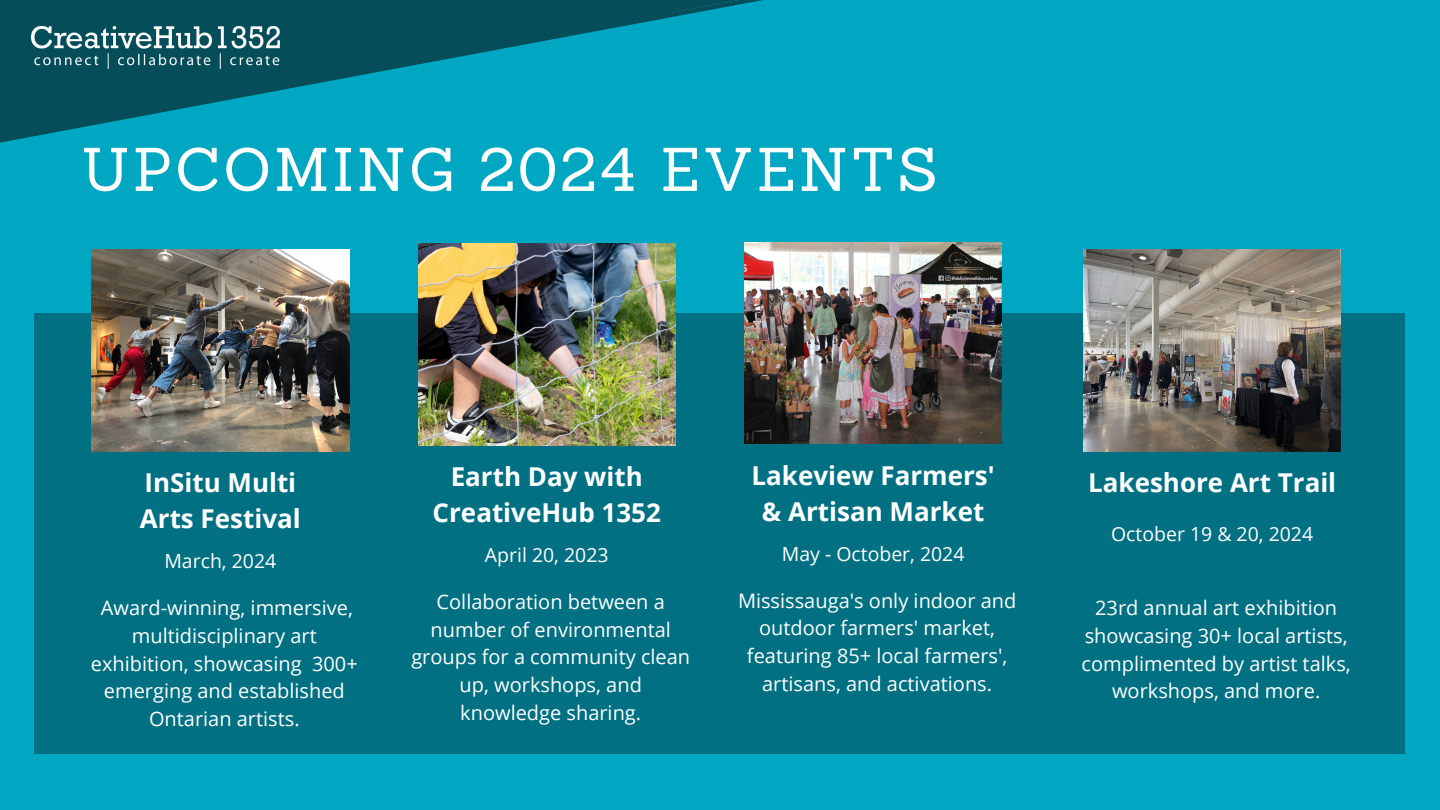
<style>
.page{position:relative;width:1440px;height:810px;background:#00a7c2}
.page>*{position:absolute;margin:0;border:0;box-sizing:border-box;transform-origin:0 0}
.t1{font:60px "Sanchez";letter-spacing:.05em;color:#fff}
.t2{font:700 26px/36px "Open Sans";color:#fff;text-align:center}
.t3{font:20px/27.8px "Open Sans";color:#fff;text-align:center}
.t4{font:19.5px "Open Sans";color:#fff}
</style>
<div class="page">
<div style="left:34px;top:313px;width:1371px;height:440px;background:#007082"></div>
<svg style="left:0;top:0;width:763px;height:143px"></svg>
<img style="left:92px;top:250px;width:257px;height:201px">
<img style="left:745px;top:242px;width:257px;height:202px">
<img style="left:1084px;top:250px;width:257px;height:201px">
<img style="left:418px;top:243px;width:258px;height:202px">
<p class="t1" style="left:81px;top:131px;width:858px">UPCOMING 2024 EVENTS</p>
<p class="t2" style="left:140px;top:464px;width:162px;text-align:left">InSitu Multi<br>Arts Festival</p>
<h1 class="t4" style="left:164px;top:548px;width:113px">March, 2024</h1>
<h2 class="t3" style="left:91px;top:594px;width:268px">Award-winning, immersive, multidisciplinary art exhibition, showcasing 300+ emerging and established<br>Ontarian artists.</h2>
<h2 class="t2" style="left:433px;top:458px;width:230px">Earth Day with<br>CreativeHub 1352</h2>
<p class="t4" style="left:485px;top:541px;width:125px">April 20, 2023</p>
<p class="t3" style="left:411px;top:587px;width:280px">Collaboration between a number of environmental groups for a community clean up, workshops, and knowledge sharing.</p>
<h2 class="t2" style="left:752px;top:457px;width:245px">Lakeview Farmers' &amp; Artisan Market</h2>
<p class="t4" style="left:782px;top:540px;width:184px">May - October, 2024</p>
<p class="t3" style="left:738px;top:586px;width:280px">Mississauga's only indoor and outdoor farmers' market, featuring 85+ local farmers', artisans, and activations.</p>
<h2 class="t2" style="left:1088px;top:464px;width:250px">Lakeshore Art Trail</h2>
<p class="t4" style="left:1111px;top:520px;width:204px">October 19 &amp; 20, 2024</p>
<p class="t3" style="left:1082px;top:594px;width:271px">23rd annual art exhibition showcasing 30+ local artists, complimented by artist talks, workshops, and more.</p>
</div>
